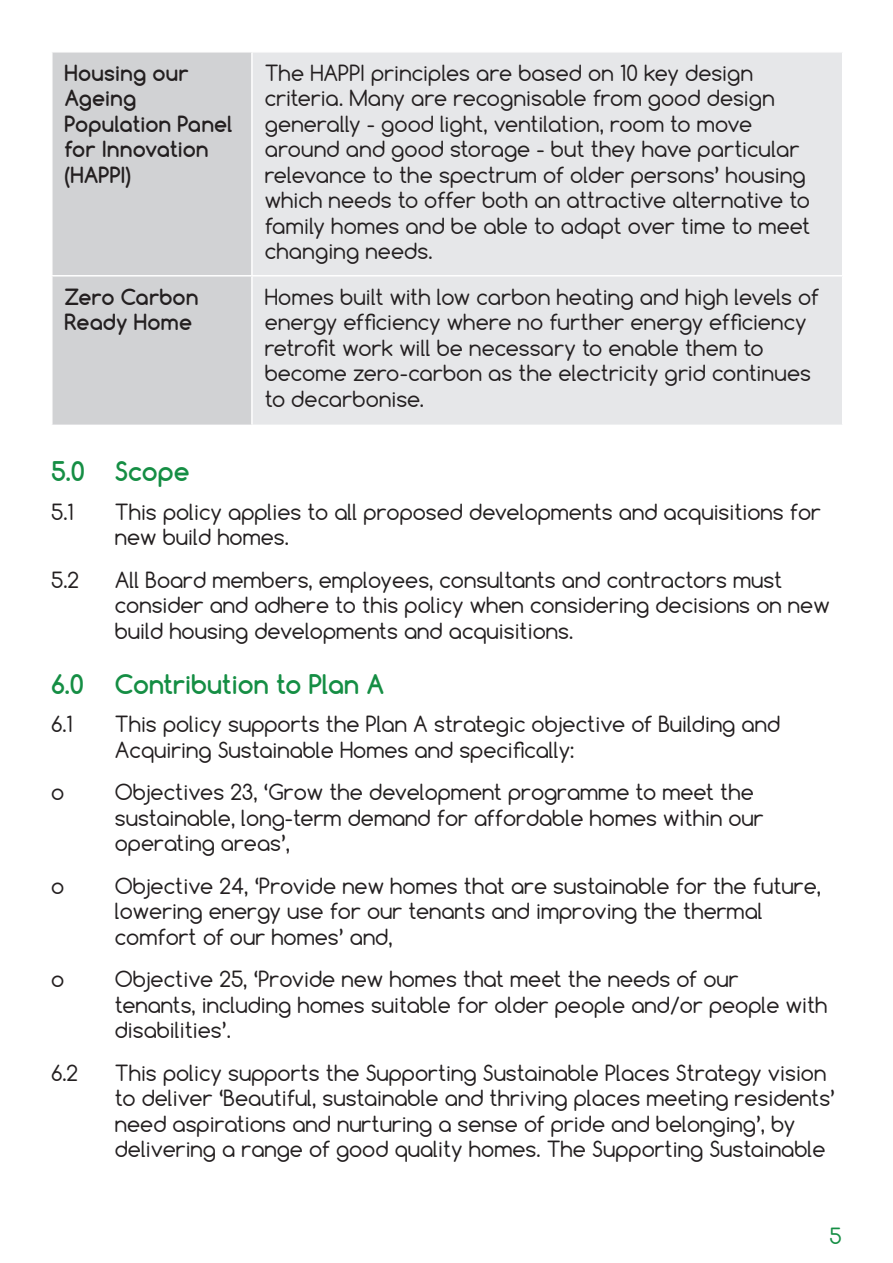
<style>
.page{position:relative;width:893px;height:1263px;background:#fff}
.page>*{position:absolute;margin:0;border:0;box-sizing:border-box;transform-origin:0 0}
.t1{font:700 25.5px "Comfortaa";color:#158e44}
.t2{font:21px/25.5px "Comfortaa";color:#231f20}
.t3{font:700 21px/25.5px "Comfortaa";letter-spacing:.01em;color:#231f20}
.t4{font:21px "Comfortaa";color:#158e44}
</style>
<div class="page">
<div style="left:53px;top:53px;width:198px;height:372px;background:#d1d2d4"></div>
<div style="left:253px;top:53px;width:589px;height:372px;background:#e6e7e9"></div>
<hr style="left:51px;top:275px;width:201px;height:2px;background:#fff">
<hr style="left:252px;top:275px;width:591px;height:2px;background:#fff">
<p class="t3" style="left:65px;top:60px;width:169px">Housing our<br>Ageing<br>Population Panel for Innovation (HAPPI)</p>
<p class="t2" style="left:265px;top:60px;width:547px">The HAPPI principles are based on 10 key design criteria. Many are recognisable from good design generally - good light, ventilation, room to move around and good storage - but they have particular relevance to the spectrum of older persons’ housing which needs to offer both an attractive alternative to family homes and be able to adapt over time to meet changing needs.</p>
<p class="t3" style="left:65px;top:284px;width:135px">Zero Carbon<br>Ready Home</p>
<p class="t2" style="left:265px;top:284px;width:556px">Homes built with low carbon heating and high levels of energy efficiency where no further energy efficiency retrofit work will be necessary to enable them to become zero-carbon as the electricity grid continues to decarbonise.</p>
<p class="t1" style="left:51px;top:455px;width:140px">5.0 Scope</p>
<p class="t2" style="left:51px;top:499px;width:24px">5.1</p>
<p class="t2" style="left:115px;top:499px;width:708px">This policy applies to all proposed developments and acquisitions for new build homes.</p>
<p class="t2" style="left:51px;top:567px;width:29px">5.2</p>
<p class="t2" style="left:115px;top:567px;width:716px">All Board members, employees, consultants and contractors must consider and adhere to this policy when considering decisions on new build housing developments and acquisitions.</p>
<p class="t1" style="left:51px;top:668px;width:335px">6.0 Contribution to Plan A</p>
<p class="t2" style="left:51px;top:711px;width:23px">6.1</p>
<p class="t2" style="left:115px;top:711px;width:667px">This policy supports the Plan A strategic objective of Building and<br>Acquiring Sustainable Homes and specifically:</p>
<p class="t2" style="left:51px;top:779px;width:15px">o</p>
<p class="t2" style="left:115px;top:779px;width:650px">Objectives 23, ‘Grow the development programme to meet the sustainable, long-term demand for affordable homes within our operating areas’,</p>
<p class="t2" style="left:51px;top:873px;width:15px">o</p>
<p class="t2" style="left:115px;top:873px;width:708px">Objective 24, ‘Provide new homes that are sustainable for the future, lowering energy use for our tenants and improving the thermal comfort of our homes’ and,</p>
<p class="t2" style="left:51px;top:966px;width:15px">o</p>
<p class="t2" style="left:115px;top:966px;width:714px">Objective 25, ‘Provide new homes that meet the needs of our<br>tenants, including homes suitable for older people and/or people with disabilities’.</p>
<p class="t2" style="left:51px;top:1060px;width:29px">6.2</p>
<p class="t2" style="left:115px;top:1060px;width:722px">This policy supports the Supporting Sustainable Places Strategy vision to deliver ‘Beautiful, sustainable and thriving places meeting residents’ need aspirations and nurturing a sense of pride and belonging’, by delivering a range of good quality homes. The Supporting Sustainable</p>
<p class="t4" style="left:830px;top:1222px;width:14px">5</p>
</div>
